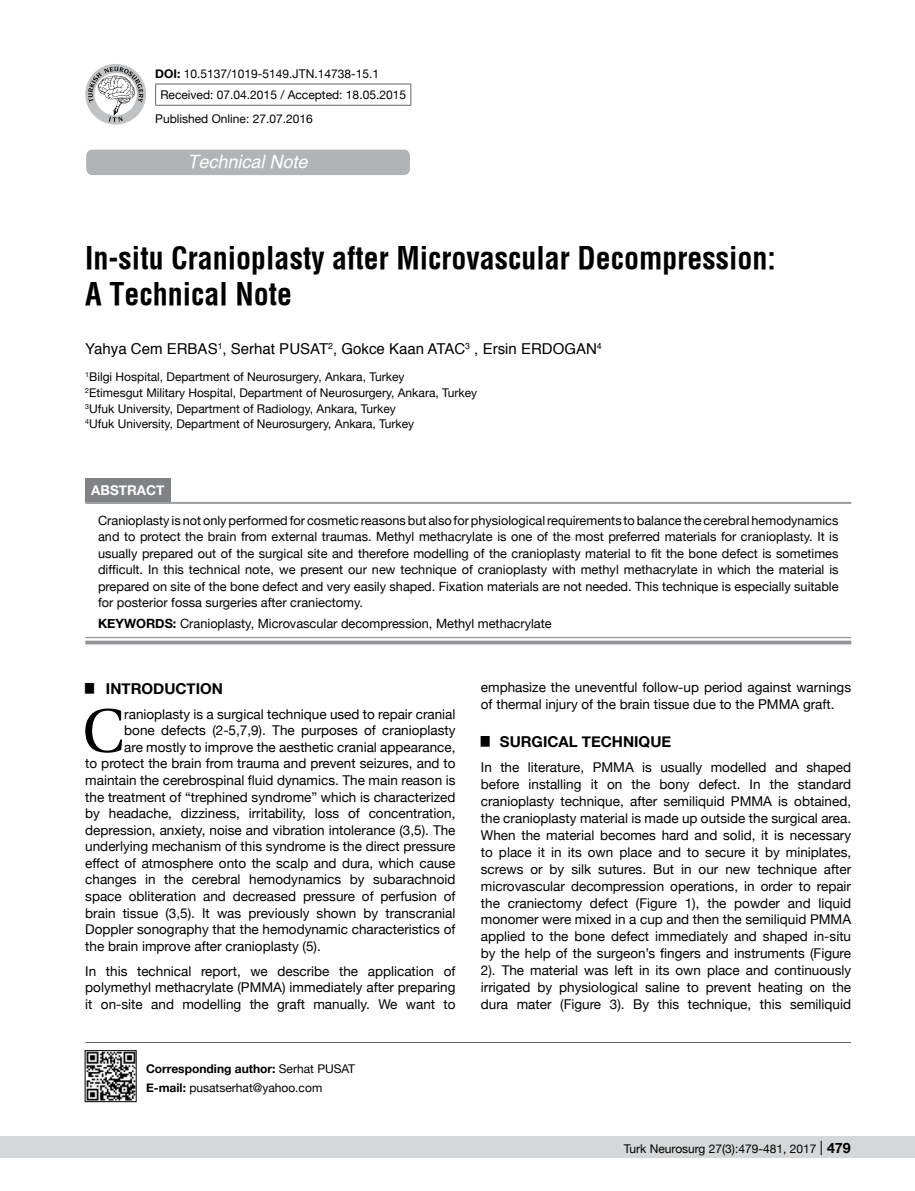
<style>
.page{position:relative;width:915px;height:1191px;background:#fff}
.page>*{position:absolute;margin:0;border:0;box-sizing:border-box;transform-origin:0 0}
.t1{font:61.2px "Utopia";color:#000}
.t2{font:700 30px/36px "Helvetica Condens";color:#000}
.t3{font:italic 500 18px "Helvetica";color:#fff}
.t4{font:15px "Helvetica";color:#000}
.t5{font:700 15px "Helvetica Neue";color:#000}
.t6{font:13.5px/17px "Helvetica Neue";color:#000;text-align:justify}
.t7{font:700 13.5px "Helvetica Neue";color:#fff}
.t8{font:12.75px/16.5px "Helvetica Neue";color:#000;text-align:justify}
.t9{font:700 12.75px "Helvetica Neue";color:#000}
.t10{font:12px/15.8px "Helvetica Neue";color:#000}
.s1{font-weight:700}
.s2{font-size:14.25px}
.s3{font-weight:700;font-size:14.25px}
</style>
<div class="page">
<div style="left:0;top:1136px;width:914px;height:22px;background:#d5d7d8"></div>
<div style="left:86px;top:150px;width:324px;height:25px;background:#b1b4b6;border-radius:6px"></div>
<hr style="left:85px;top:1042px;width:765px;height:1px;background:#636466">
<hr style="left:155px;top:84px;width:256px;height:1px;background:#636466">
<svg style="left:155px;top:84px;width:1px;height:21px"></svg>
<svg style="left:410px;top:84px;width:1px;height:21px"></svg>
<hr style="left:155px;top:105px;width:256px;height:1px;background:#636466">
<svg style="left:85px;top:64px;width:61px;height:61px"></svg>
<svg style="left:88px;top:67px;width:55px;height:55px"></svg>
<img style="left:87px;top:1052px;width:47px;height:47px">
<div style="left:85px;top:1050px;width:51px;height:51px;border:1px solid #000"></div>
<div style="left:85px;top:478px;width:85px;height:24px;background:#808285"></div>
<div style="left:85px;top:637px;width:766px;height:7px;background:#f6f6f6"></div>
<hr style="left:85px;top:502px;width:766px;height:1px;background:#939598">
<hr style="left:85px;top:503px;width:766px;height:1px;background:#939598">
<hr style="left:85px;top:637px;width:766px;height:1px;background:#939598">
<svg style="left:85px;top:640px;width:766px;height:4px;background:#a4a6a9"></svg>
<p class="t10" style="left:160px;top:63px;width:247px;line-height:21.9px;text-indent:-5px"><span class="s1">DOI:</span> 10.5137/1019-5149.JTN.14738-15.1<br>Received: 07.04.2015 / Accepted: 18.05.2015</p>
<p class="t10" style="left:155px;top:111px;width:159px">Published Online: 27.07.2016</p>
<h3 class="t3" style="left:187px;top:151px;width:122px">Technical Note</h3>
<h2 class="t2" style="left:85px;top:240px;width:691px">In-situ Cranioplasty after Microvascular Decompression:<br>A Technical Note</h2>
<p class="t4" style="left:85px;top:337px;width:103px">Yahya Cem Erba</p>
<p class="t4" style="left:207px;top:337px;width:92px">S<sup>1</sup>, Serhat Pusat</p>
<p class="t4" style="left:328px;top:337px;width:215px"><sup>2</sup>, Gokce Kaan AtaC<sup>3</sup> , Ersin Erdo</p>
<p class="t4" style="left:564px;top:337px;width:39px">Gan <sup>4</sup></p>
<p class="t10" style="left:85px;top:370px;width:393px"><sup>1</sup>Bilgi Hospital, Department of Neurosurgery, Ankara, Turkey<br><sup>2</sup>Etimesgut Military Hospital, Department of Neurosurgery, Ankara, Turkey <sup>3</sup>Ufuk University, Department of Radiology, Ankara, Turkey<br><sup>4</sup>Ufuk University, Department of Neurosurgery, Ankara, Turkey</p>
<p class="t7" style="left:91px;top:480px;width:75px">ABSTRACT</p>
<p class="t8" style="left:98px;top:512px;width:741px">Cranioplasty is not only performed for cosmetic reasons but also for physiological requirements to balance the cerebral hemodynamics and to protect the brain from external traumas. Methyl methacrylate is one of the most preferred materials for cranioplasty. It is usually prepared out of the surgical site and therefore modelling of the cranioplasty material to fit the bone defect is sometimes difficult. In this technical note, we present our new technique of cranioplasty with methyl methacrylate in which the material is prepared on site of the bone defect and very easily shaped. Fixation materials are not needed. This technique is especially suitable for posterior fossa surgeries after craniectomy.</p>
<p class="t9" style="left:98px;top:613px;width:49px">KEYWORDS</p>
<p class="t8" style="left:173px;top:616px;width:380px"><span class="s1">:</span> Cranioplasty, Microvascular decompression, Methyl methacrylate</p>
<p class="t5" style="left:85px;top:676px;width:37px"><sup>█</sup> INTRODUCTION</p>
<h1 class="t1" style="left:82px;top:695px;width:43px">C</h1>
<p class="t6" style="left:124px;top:706px;width:332px">ranioplasty is a surgical technique used to repair cranial</p>
<p class="t6" style="left:124px;top:723px;width:333px">bone defects (2-5,7,9). The purposes of cranioplasty</p>
<p class="t6" style="left:124px;top:739px;width:333px">are mostly to improve the aesthetic cranial appearance,</p>
<p class="t6" style="left:85px;top:756px;width:371px">to protect the brain from trauma and prevent seizures, and to</p>
<p class="t6" style="left:85px;top:772px;width:371px">maintain the cerebrospinal fluid dynamics. The main reason is</p>
<p class="t6" style="left:85px;top:789px;width:371px">the treatment of “trephined syndrome” which is characterized</p>
<p class="t6" style="left:85px;top:805px;width:371px">by headache, dizziness, irritability, loss of concentration,</p>
<p class="t6" style="left:85px;top:822px;width:371px">depression, anxiety, noise and vibration intolerance (3,5). The</p>
<p class="t6" style="left:85px;top:838px;width:371px">underlying mechanism of this syndrome is the direct pressure</p>
<p class="t6" style="left:85px;top:855px;width:371px">effect of atmosphere onto the scalp and dura, which cause</p>
<p class="t6" style="left:85px;top:872px;width:371px">changes in the cerebral hemodynamics by subarachnoid</p>
<p class="t6" style="left:85px;top:888px;width:371px">space obliteration and decreased pressure of perfusion of</p>
<p class="t6" style="left:85px;top:905px;width:371px">brain tissue (3,5). It was previously shown by transcranial</p>
<p class="t6" style="left:85px;top:921px;width:371px">Doppler sonography that the hemodynamic characteristics of</p>
<p class="t6" style="left:85px;top:938px;width:237px">the brain improve after cranioplasty (5).</p>
<p class="t6" style="left:85px;top:963px;width:371px;line-height:16.5px">In this technical report, we describe the application of polymethyl methacrylate (PMMA) immediately after preparing it on-site and modelling the graft manually. We want to</p>
<p class="t10" style="left:146px;top:1060px;width:188px;line-height:18.6px"><span class="s1">CORRESPONDING AUTHOR:</span> Serhat Pusat<br><span class="s1">E-MAIL:</span> pusatserhat@yahoo.com</p>
<p class="t6" style="left:480px;top:679px;width:371px">emphasize the uneventful follow-up period against warnings of thermal injury of the brain tissue due to the PMMA graft.</p>
<p class="t5" style="left:480px;top:730px;width:30px"><sup>█</sup> SURGICA</p>
<p class="t5" style="left:568px;top:730px;width:65px">L TECHNIQUE</p>
<p class="t6" style="left:480px;top:760px;width:371px">In the literature, PMMA is usually modelled and shaped before installing it on the bony defect. In the standard cranioplasty technique, after semiliquid PMMA is obtained, the cranioplasty material is made up outside the surgical area.<br>When the material becomes hard and solid, it is necessary to place it in its own place and to secure it by miniplates, screws or by silk sutures. But in our new technique after microvascular decompression operations, in order to repair the craniectomy defect (Figure 1), the powder and liquid monomer were mixed in a cup and then the semiliquid PMMA applied to the bone defect immediately and shaped in-situ by the help of the surgeon’s fingers and instruments (Figure 2). The material was left in its own place and continuously irrigated by physiological saline to prevent heating on the dura mater (Figure 3). By this technique, this semiliquid</p>
<p class="t10" style="left:623px;top:1141px;width:228px">Turk Neurosurg 27(3):479-481, 2017 <span class="s2">|</span> <span class="s3">479</span></p>
</div>
